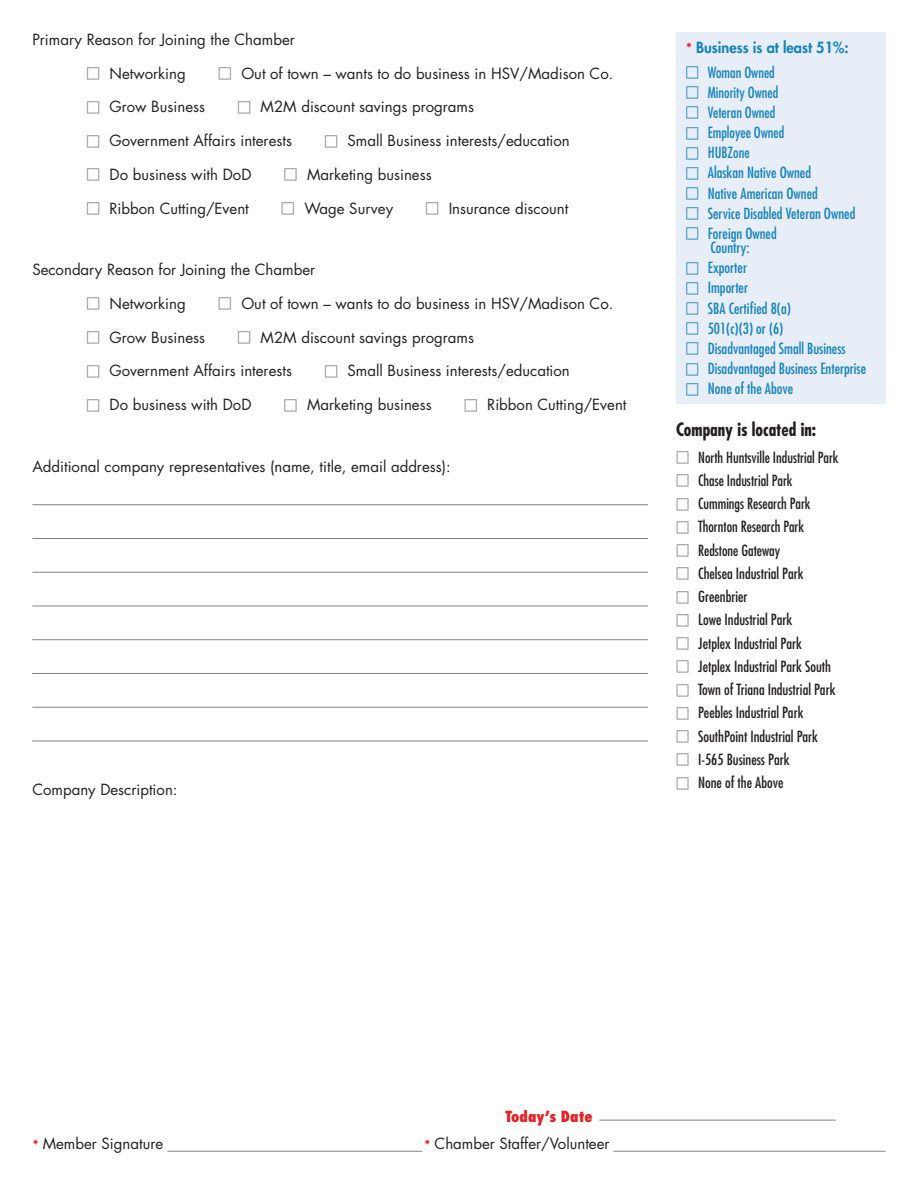
<style>
.page{position:relative;width:918px;height:1188px;background:#fff}
.page>*{position:absolute;margin:0;border:0;box-sizing:border-box;transform-origin:0 0}
.t1{font:700 condensed 18px "Futura Std";color:#231f20}
.t2{font:15px "Futura Std";color:#231f20}
.t3{font:condensed 15px "Futura Std";color:#231f20}
.t4{font:condensed 15px/14.1px "Futura Std";color:#1482bf;text-align:center}
.t5{font:800 15px "Futura Std";color:#1482bf}
.t6{font:800 condensed 15px "Futura Std";color:#e52428}
.s1{color:#808285}
.s2{font-weight:500;color:#e52428}
</style>
<div class="page">
<div style="left:676px;top:32px;width:210px;height:372px;background:#e7eef7"></div>
<hr style="left:167px;top:1151px;width:255px;height:1px;background:#808285">
<hr style="left:613px;top:1151px;width:273px;height:1px;background:#808285">
<hr style="left:599px;top:1120px;width:237px;height:1px;background:#808285">
<hr style="left:32px;top:504px;width:616px;height:1px;background:#808285">
<hr style="left:32px;top:538px;width:616px;height:1px;background:#808285">
<hr style="left:32px;top:572px;width:616px;height:1px;background:#808285">
<hr style="left:32px;top:606px;width:616px;height:1px;background:#808285">
<hr style="left:32px;top:639px;width:616px;height:1px;background:#808285">
<hr style="left:32px;top:673px;width:616px;height:1px;background:#808285">
<hr style="left:32px;top:707px;width:616px;height:1px;background:#808285">
<hr style="left:32px;top:741px;width:616px;height:1px;background:#808285">
<p class="t2" style="left:32px;top:30px;width:264px">Primary Reason for Joining the Chamber</p>
<p class="t2" style="left:86px;top:63px;width:101px"><span class="s1">•</span> Networking</p>
<p class="t2" style="left:218px;top:63px;width:397px"><span class="s1">•</span> Out of town – wants to do business in HSV/Madison Co.</p>
<p class="t2" style="left:86px;top:97px;width:120px"><span class="s1">•</span> Grow Business</p>
<p class="t2" style="left:237px;top:97px;width:238px"><span class="s1">•</span> M2M discount savings programs</p>
<p class="t2" style="left:86px;top:131px;width:207px"><span class="s1">•</span> Government Affairs interests</p>
<p class="t2" style="left:324px;top:131px;width:247px"><span class="s1">•</span> Small Business interests/education</p>
<p class="t2" style="left:86px;top:165px;width:167px"><span class="s1">•</span> Do business with DoD</p>
<p class="t2" style="left:284px;top:165px;width:149px"><span class="s1">•</span> Marketing business</p>
<p class="t2" style="left:86px;top:198px;width:164px"><span class="s1">•</span> Ribbon Cutting/Event</p>
<p class="t2" style="left:281px;top:198px;width:113px"><span class="s1">•</span> Wage Survey</p>
<p class="t2" style="left:426px;top:198px;width:144px"><span class="s1">•</span> Insurance discount</p>
<p class="t2" style="left:32px;top:260px;width:284px">Secondary Reason for Joining the Chamber</p>
<p class="t2" style="left:86px;top:294px;width:101px"><span class="s1">•</span> Networking</p>
<p class="t2" style="left:218px;top:294px;width:397px"><span class="s1">•</span> Out of town – wants to do business in HSV/Madison Co.</p>
<p class="t2" style="left:86px;top:327px;width:120px"><span class="s1">•</span> Grow Business</p>
<p class="t2" style="left:237px;top:327px;width:238px"><span class="s1">•</span> M2M discount savings programs</p>
<p class="t2" style="left:86px;top:361px;width:207px"><span class="s1">•</span> Government Affairs interests</p>
<p class="t2" style="left:324px;top:361px;width:247px"><span class="s1">•</span> Small Business interests/education</p>
<p class="t2" style="left:86px;top:395px;width:167px"><span class="s1">•</span> Do business with DoD</p>
<p class="t2" style="left:284px;top:395px;width:149px"><span class="s1">•</span> Marketing business</p>
<p class="t2" style="left:464px;top:395px;width:164px"><span class="s1">•</span> Ribbon Cutting/Event</p>
<p class="t2" style="left:32px;top:456px;width:420px">Additional company representatives (name, title, email address):</p>
<p class="t2" style="left:32px;top:780px;width:147px">Company Description:</p>
<p class="t5" style="left:686px;top:38px;width:164px"><span class="s2">*</span> Business is at least 51%:</p>
<p class="t4" style="left:686px;top:65px;width:91px">• Woman Owned</p>
<p class="t4" style="left:686px;top:85px;width:94px">• Minority Owned</p>
<p class="t4" style="left:686px;top:105px;width:91px">• Veteran Owned</p>
<p class="t4" style="left:686px;top:125px;width:100px">• Employee Owned</p>
<p class="t4" style="left:686px;top:146px;width:65px">• HUBZone</p>
<p class="t4" style="left:686px;top:166px;width:127px">• Alaskan Native Owned</p>
<p class="t4" style="left:686px;top:186px;width:134px">• Native American Owned</p>
<p class="t4" style="left:686px;top:206px;width:171px">• Service Disabled Veteran Owned</p>
<p class="t4" style="left:686px;top:226px;width:92px">• Foreign Owned<br>Country:</p>
<p class="t4" style="left:686px;top:261px;width:63px">• Exporter</p>
<p class="t4" style="left:686px;top:281px;width:64px">• Importer</p>
<p class="t4" style="left:686px;top:301px;width:107px">• SBA Certified 8(a)</p>
<p class="t4" style="left:686px;top:321px;width:99px">• 501(c)(3) or (6)</p>
<p class="t4" style="left:686px;top:341px;width:161px">• Disadvantaged Small Business</p>
<p class="t4" style="left:686px;top:361px;width:182px">• Disadvantaged Business Enterprise</p>
<p class="t4" style="left:686px;top:382px;width:109px">• None of the Above</p>
<p class="t1" style="left:676px;top:418px;width:141px">Company is located in:</p>
<p class="t3" style="left:676px;top:448px;width:164px"><span class="s1">•</span> North Huntsville Industrial Park</p>
<p class="t3" style="left:676px;top:471px;width:118px"><span class="s1">•</span> Chase Industrial Park</p>
<p class="t3" style="left:676px;top:495px;width:136px"><span class="s1">•</span> Cummings Research Park</p>
<p class="t3" style="left:676px;top:518px;width:130px"><span class="s1">•</span> Thornton Research Park</p>
<p class="t3" style="left:676px;top:541px;width:106px"><span class="s1">•</span> Redstone Gateway</p>
<p class="t3" style="left:676px;top:564px;width:129px"><span class="s1">•</span> Chelsea Industrial Park</p>
<p class="t3" style="left:676px;top:588px;width:73px"><span class="s1">•</span> Greenbrier</p>
<p class="t3" style="left:676px;top:611px;width:118px"><span class="s1">•</span> Lowe Industrial Park</p>
<p class="t3" style="left:676px;top:634px;width:127px"><span class="s1">•</span> Jetplex Industrial Park</p>
<p class="t3" style="left:676px;top:657px;width:156px"><span class="s1">•</span> Jetplex Industrial Park South</p>
<p class="t3" style="left:676px;top:681px;width:161px"><span class="s1">•</span> Town of Triana Industrial Park</p>
<p class="t3" style="left:676px;top:704px;width:129px"><span class="s1">•</span> Peebles Industrial Park</p>
<p class="t3" style="left:676px;top:727px;width:144px"><span class="s1">•</span> SouthPoint Industrial Park</p>
<p class="t3" style="left:676px;top:750px;width:115px"><span class="s1">•</span> I-565 Business Park</p>
<p class="t3" style="left:676px;top:774px;width:109px"><span class="s1">•</span> None of the Above</p>
<p class="t6" style="left:505px;top:1107px;width:89px">Today’s Date</p>
<p class="t2" style="left:32px;top:1134px;width:132px"><span class="s2">*</span> Member Signature</p>
<p class="t2" style="left:424px;top:1134px;width:187px"><span class="s2">*</span> Chamber Staffer/Volunteer</p>
</div>
